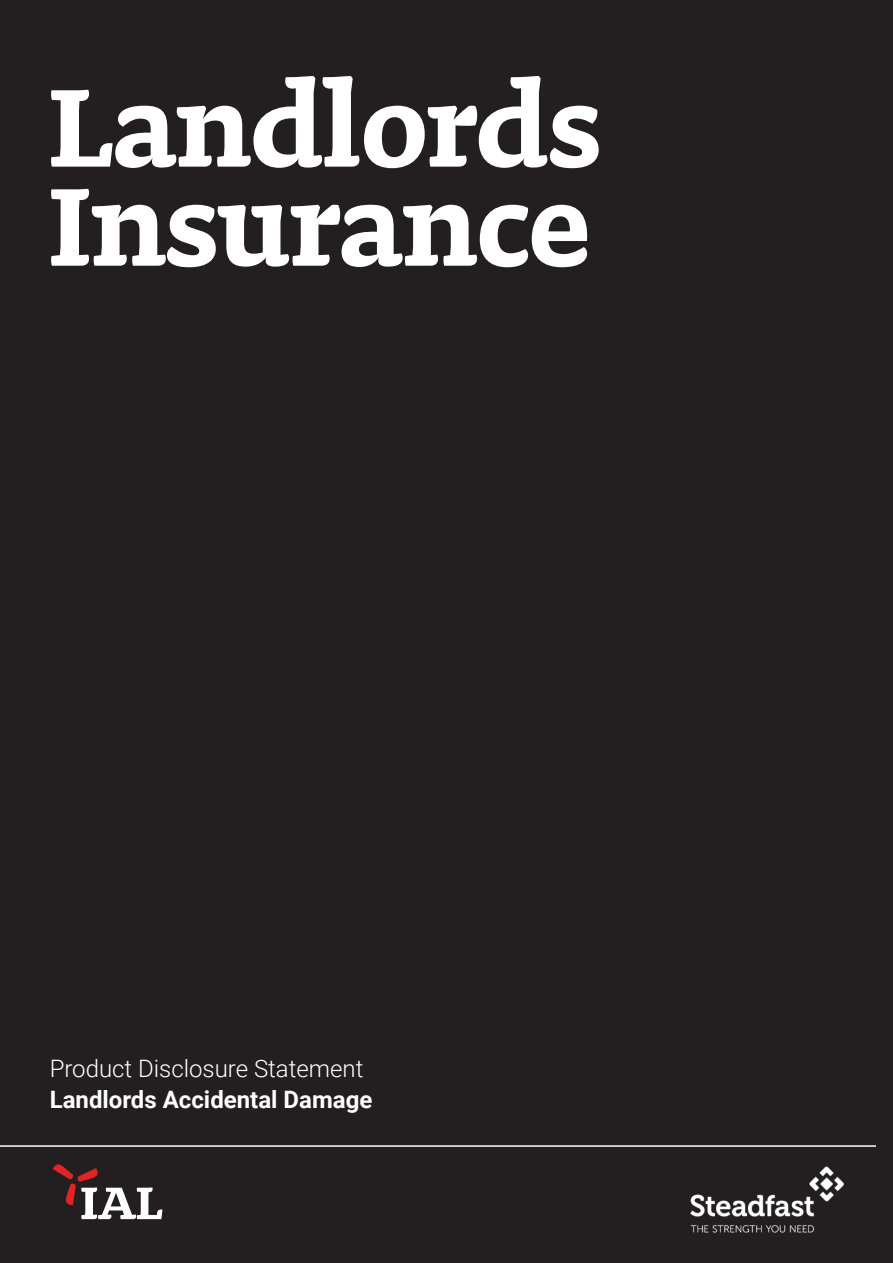
<style>
.page{position:relative;width:893px;height:1263px;background:#231f20}
.page>*{position:absolute;margin:0;border:0;box-sizing:border-box;transform-origin:0 0}
.t1{font:700 130.5px/99px "Doko";color:#fff}
.t2{font:300 24px "Roboto";color:#fff}
.t3{font:700 24px "Roboto";color:#fff}
</style>
<div class="page">
<hr style="left:0;top:1145px;width:876px;height:2px;background:#fff">
<svg style="left:53px;top:1164px;width:109px;height:55px"></svg>
<img style="left:690px;top:1166px;width:154px;height:66px">
<p class="t1" style="left:48px;top:72px;width:554px">Landlords<br>Insurance</p>
<p class="t2" style="left:50px;top:1051px;width:315px">Product Disclosure Statement</p>
<p class="t3" style="left:50px;top:1082px;width:324px">Landlords Accidental Damage</p>
</div>
